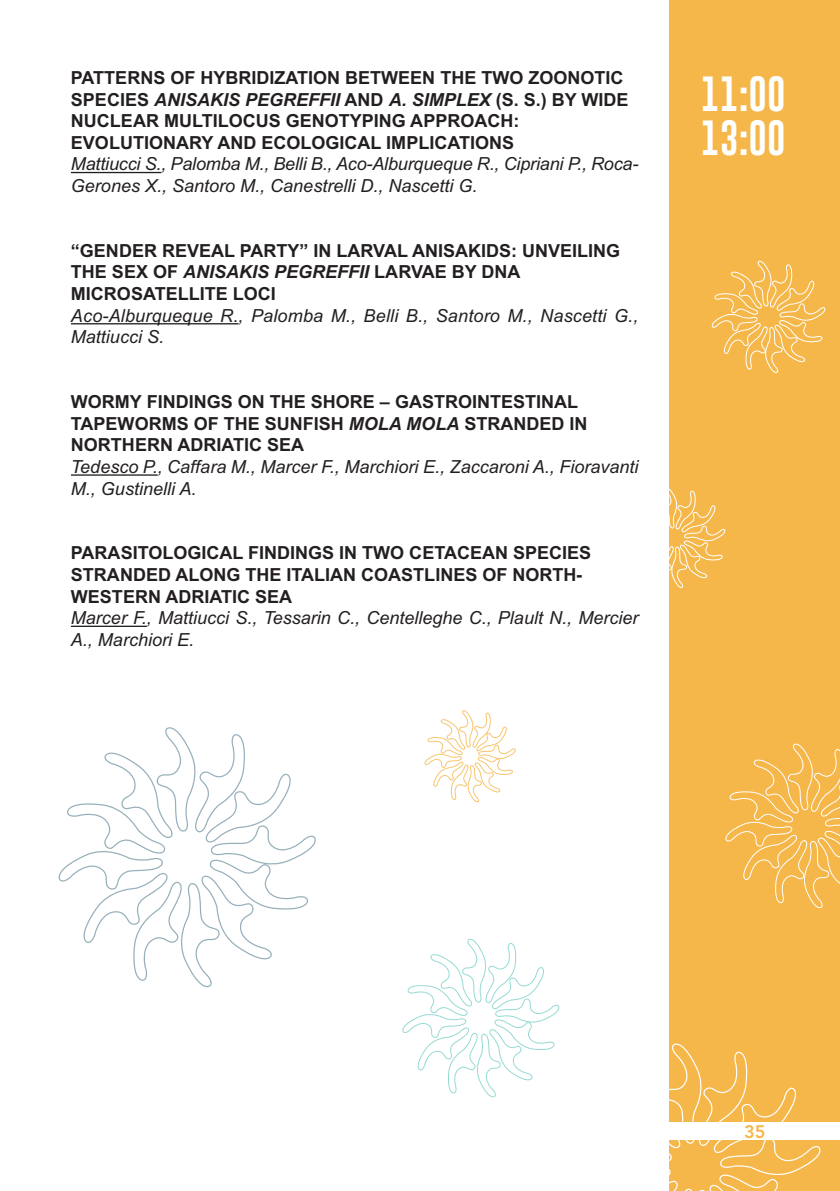
<style>
.page{position:relative;width:840px;height:1191px;background:#fff}
.page>*{position:absolute;margin:0;border:0;box-sizing:border-box;transform-origin:0 0}
.t1{font:36px/44px "Gobold";color:#fff}
.t2{font:700 18px/21.6px "Arial";color:#231f20}
.t3{font:italic 18px/21.6px "Arial";color:#231f20}
.t4{font:800 18px "Avenir";color:#f5b74a}
.s1{font-style:italic}
</style>
<div class="page">
<div style="left:669px;top:0;width:170px;height:1191px;background:#f5b74a"></div>
<svg style="left:669px;top:1043px;width:153px;height:148px"></svg>
<div style="left:665px;top:1122px;width:174px;height:17px;background:#fff"></div>
<svg style="left:711px;top:260px;width:114px;height:113px"></svg>
<svg style="left:725px;top:743px;width:114px;height:166px"></svg>
<svg style="left:669px;top:488px;width:56px;height:100px"></svg>
<hr style="left:71px;top:172px;width:90px;height:1px;background:#231f20">
<hr style="left:71px;top:323px;width:167px;height:1px;background:#231f20">
<hr style="left:71px;top:474px;width:87px;height:2px;background:#231f20">
<hr style="left:71px;top:625px;width:76px;height:2px;background:#231f20">
<svg style="left:402px;top:938px;width:158px;height:160px"></svg>
<svg style="left:424px;top:710px;width:92px;height:93px"></svg>
<svg style="left:58px;top:727px;width:258px;height:261px"></svg>
<p class="t2" style="left:71px;top:67px;width:559px">PATTERNS OF HYBRIDIZATION BETWEEN THE TWO ZOONOTIC SPECIES <span class="s1">ANISAKIS PEGREFFII</span> AND <span class="s1">A. SIMPLEX</span> (S. S.) BY WIDE NUCLEAR MULTILOCUS GENOTYPING APPROACH:<br>EVOLUTIONARY AND ECOLOGICAL IMPLICATIONS</p>
<p class="t3" style="left:71px;top:153px;width:568px">Mattiucci S., Palomba M., Belli B., Aco-Alburqueque R., Cipriani P., Roca-<br>Gerones X., Santoro M., Canestrelli D., Nascetti G.</p>
<p class="t2" style="left:71px;top:240px;width:550px">“GENDER REVEAL PARTY” IN LARVAL ANISAKIDS: UNVEILING<br>THE SEX OF <span class="s1">ANISAKIS PEGREFFII</span> LARVAE BY DNA<br>MICROSATELLITE LOCI</p>
<p class="t3" style="left:71px;top:305px;width:568px">Aco-Alburqueque R., Palomba M., Belli B., Santoro M., Nascetti G.,<br>Mattiucci S.</p>
<p class="t2" style="left:71px;top:391px;width:517px">WORMY FINDINGS ON THE SHORE – GASTROINTESTINAL<br>TAPEWORMS OF THE SUNFISH <span class="s1">MOLA MOLA</span> STRANDED IN<br>NORTHERN ADRIATIC SEA</p>
<p class="t3" style="left:71px;top:456px;width:568px">Tedesco P., Caffara M., Marcer F., Marchiori E., Zaccaroni A., Fioravanti<br>M., Gustinelli A.</p>
<p class="t2" style="left:71px;top:542px;width:521px">PARASITOLOGICAL FINDINGS IN TWO CETACEAN SPECIES<br>STRANDED ALONG THE ITALIAN COASTLINES OF NORTH-<br>WESTERN ADRIATIC SEA</p>
<p class="t3" style="left:71px;top:607px;width:568px">Marcer F., Mattiucci S., Tessarin C., Centelleghe C., Plault N., Mercier<br>A., Marchiori E.</p>
<h1 class="t1" style="left:700px;top:76px;width:86px">11:00<br>13:00</h1>
<p class="t4" style="left:743px;top:1117px;width:23px">35</p>
</div>
